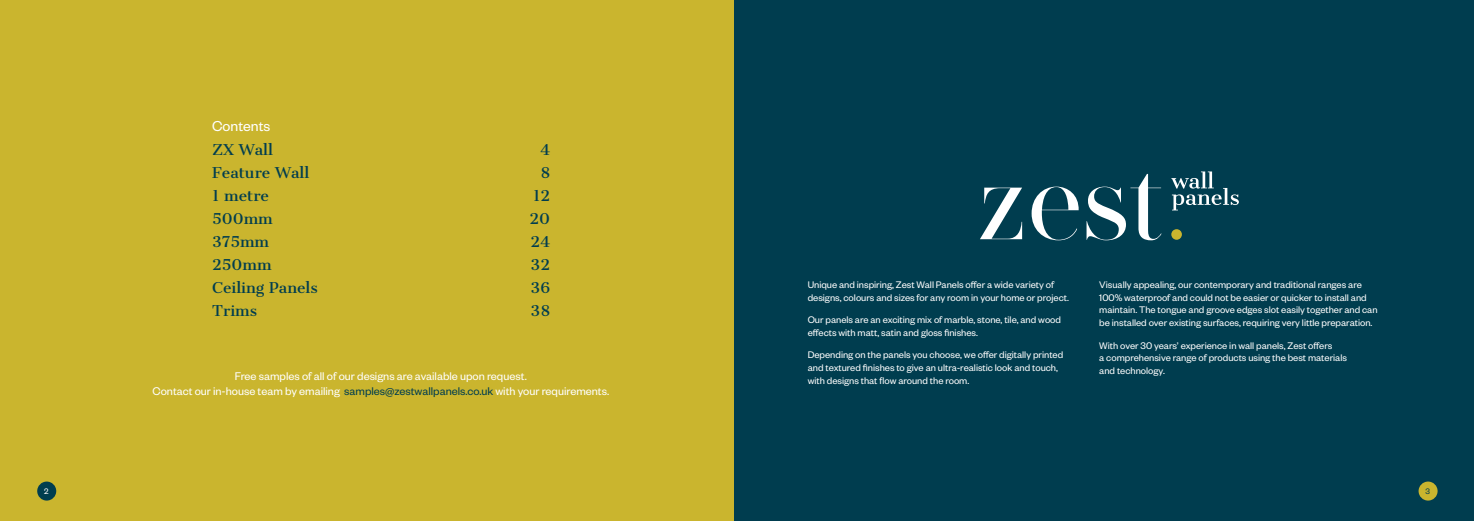
<style>
.page{position:relative;width:1474px;height:521px;background:#fff}
.page>*{position:absolute;margin:0;border:0;box-sizing:border-box;transform-origin:0 0}
.t1{font:19.25px "Sree Krushnadevaraya";color:#003d4f}
.t2{font:15.75px "Founders Grotesk";color:#fff}
.t3{font:12.25px/14.7px "Founders Grotesk";color:#fff;text-align:center}
.t4{font:10.5px/12.6px "Founders Grotesk";color:#fff}
.t5{font:8.75px "Founders Grotesk";color:#fff}
.t6{font:8.75px "Founders Grotesk";color:#003d4f}
.s1{color:#003d4f}
</style>
<div class="page">
<div style="left:733px;top:0;width:740px;height:521px;background:#003d4f"></div>
<div style="left:0;top:0;width:733px;height:521px;background:#cab52e"></div>
<svg style="left:980px;top:188px;width:42px;height:51px"></svg>
<svg style="left:1031px;top:187px;width:48px;height:53px"></svg>
<svg style="left:1086px;top:174px;width:75px;height:66px"></svg>
<div style="left:1171px;top:229px;width:10px;height:11px;background:#cab52e;border-radius:50%"></div>
<svg style="left:1171px;top:171px;width:67px;height:39px"></svg>
<div style="left:1418px;top:481px;width:19px;height:19px;background:#cab52e;border-radius:50%"></div>
<div style="left:37px;top:481px;width:19px;height:19px;background:#003d4f;border-radius:50%"></div>
<h2 class="t2" style="left:212px;top:120px;width:60px">Contents</h2>
<h1 class="t1" style="left:212px;top:137px;width:62px">ZX Wall</h1>
<h1 class="t1" style="left:540px;top:137px;width:11px">4</h1>
<h1 class="t1" style="left:212px;top:160px;width:99px">Feature Wall</h1>
<h1 class="t1" style="left:540px;top:160px;width:11px">8</h1>
<h1 class="t1" style="left:212px;top:183px;width:58px">1 metre</h1>
<h1 class="t1" style="left:533px;top:183px;width:19px">12</h1>
<h1 class="t1" style="left:212px;top:206px;width:62px">500mm</h1>
<h1 class="t1" style="left:529px;top:206px;width:22px">20</h1>
<h1 class="t1" style="left:212px;top:229px;width:58px">375mm</h1>
<h1 class="t1" style="left:530px;top:229px;width:21px">24</h1>
<h1 class="t1" style="left:212px;top:252px;width:61px">250mm</h1>
<h1 class="t1" style="left:530px;top:252px;width:21px">32</h1>
<h1 class="t1" style="left:212px;top:275px;width:107px">Ceiling Panels</h1>
<h1 class="t1" style="left:530px;top:275px;width:21px">36</h1>
<h1 class="t1" style="left:212px;top:298px;width:46px">Trims</h1>
<h1 class="t1" style="left:530px;top:298px;width:21px">38</h1>
<p class="t3" style="left:153px;top:370px;width:458px">Free samples of all of our designs are available upon request.<br>Contact our in-house team by emailing <span class="s1">samples@zestwallpanels.co.uk</span> with your requirements.</p>
<p class="t4" style="left:807px;top:279px;width:263px">Unique and inspiring, Zest Wall Panels offer a wide variety of designs, colours and sizes for any room in your home or project.</p>
<p class="t4" style="left:807px;top:315px;width:255px">Our panels are an exciting mix of marble, stone, tile, and wood effects with matt, satin and gloss finishes.</p>
<p class="t4" style="left:807px;top:350px;width:257px">Depending on the panels you choose, we offer digitally printed and textured finishes to give an ultra-realistic look and touch, with designs that flow around the room.</p>
<p class="t4" style="left:1099px;top:279px;width:280px">Visually appealing, our contemporary and traditional ranges are 100% waterproof and could not be easier or quicker to install and maintain. The tongue and groove edges slot easily together and can be installed over existing surfaces, requiring very little preparation.</p>
<p class="t4" style="left:1099px;top:340px;width:249px">With over 30 years’ experience in wall panels, Zest offers<br>a comprehensive range of products using the best materials and technology.</p>
<p class="t5" style="left:44px;top:487px;width:6px">2</p>
<p class="t6" style="left:1425px;top:487px;width:6px">3</p>
</div>
